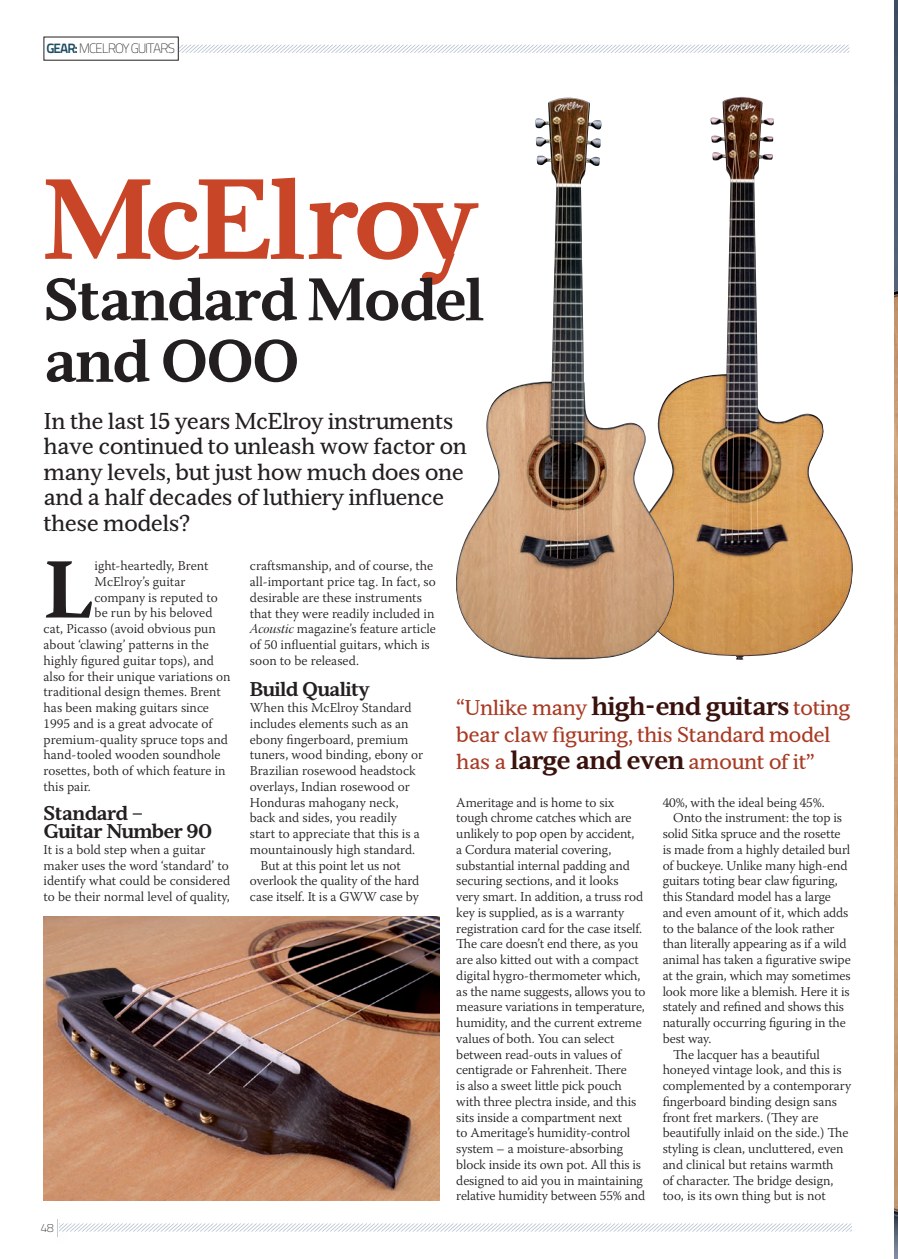
<style>
.page{position:relative;width:898px;height:1259px;background:#fff}
.page>*{position:absolute;margin:0;border:0;box-sizing:border-box;transform-origin:0 0}
.t1{font:700 111px "Serif 6 Beta";letter-spacing:-.06em;color:#c84528}
.t2{font:700 85.2px "Warnock Pro";color:#231f20}
.t3{font:700 58.5px/61.5px "Serif 6 Beta";letter-spacing:-.03em;color:#231f20}
.t4{font:22.5px/25.5px "Serif 6 Beta";letter-spacing:-.03em;color:#231f20}
.t5{font:21px/27px "Serif 6 Beta";letter-spacing:-.03em;color:#a83a23}
.t6{font:700 19.5px/18px "Serif 6 Beta";letter-spacing:-.03em;color:#231f20}
.t7{font:300 13.5px/15.8px "Warnock Pro";letter-spacing:-.005em;color:#231f20}
.t8{font:13.5px "Titillium Text 15 L 1 wt";letter-spacing:-.09em;color:#231f20}
.t9{font:12px "Titillium Text 15 L 1 wt";color:#231f20}
.s1{font-family:"Titillium Text 15 L 800 wt";color:#1d4d63}
.s2{font-family:"Warnock Pro It Disp";font-weight:400}
.s3{font-weight:700;font-size:25.5px;color:#3a120d}
</style>
<div class="page">
<img style="left:675px;top:97px;width:178px;height:563px">
<img style="left:456px;top:98px;width:219px;height:561px">
<img style="left:44px;top:917px;width:395px;height:283px">
<img style="left:894px;top:2px;width:3px;height:1256px">
<svg style="left:57px;top:1219px;width:794px;height:17px"></svg>
<svg style="left:178px;top:45px;width:671px;height:8px"></svg>
<p class="t8" style="left:46px;top:40px;width:130px"><span class="s1">GEAR:</span> MCELROY GUITARS</p>
<h1 class="t1" style="left:44px;top:153px;width:437px">McElroy</h1>
<h3 class="t3" style="left:44px;top:270px;width:442px">Standard Model and OOO</h3>
<h3 class="t4" style="left:44px;top:408px;width:425px">In the last 15 years McElroy instruments have continued to unleash wow factor on many levels, but just how much does one and a half decades of luthiery influence these models?</h3>
<h2 class="t2" style="left:44px;top:538px;width:52px">L</h2>
<p class="t7" style="left:95px;top:558px;width:115px">ight-heartedly, Brent</p>
<p class="t7" style="left:95px;top:573px;width:92px">McElroy’s guitar</p>
<p class="t7" style="left:95px;top:589px;width:125px">company is reputed to</p>
<p class="t7" style="left:95px;top:605px;width:119px">be run by his beloved</p>
<p class="t7" style="left:44px;top:621px;width:174px">cat, Picasso (avoid obvious pun</p>
<p class="t7" style="left:44px;top:636px;width:167px">about ‘clawing’ patterns in the</p>
<p class="t7" style="left:44px;top:652px;width:172px">highly figured guitar tops), and</p>
<p class="t7" style="left:44px;top:668px;width:188px">also for their unique variations on</p>
<p class="t7" style="left:44px;top:684px;width:179px">traditional design themes. Brent</p>
<p class="t7" style="left:44px;top:699px;width:167px">has been making guitars since</p>
<p class="t7" style="left:44px;top:715px;width:170px">1995 and is a great advocate of</p>
<p class="t7" style="left:44px;top:731px;width:186px">premium-quality spruce tops and</p>
<p class="t7" style="left:44px;top:747px;width:178px">hand-tooled wooden soundhole</p>
<p class="t7" style="left:44px;top:762px;width:183px">rosettes, both of which feature in</p>
<p class="t7" style="left:44px;top:778px;width:49px">this pair.</p>
<h3 class="t6" style="left:44px;top:804px;width:170px">Standard –<br>Guitar Number 90</h3>
<p class="t7" style="left:44px;top:841px;width:188px">It is a bold step when a guitar maker uses the word ‘standard’ to identify what could be considered to be their normal level of quality,</p>
<p class="t7" style="left:250px;top:558px;width:187px">craftsmanship, and of course, the all-important price tag. In fact, so desirable are these instruments that they were readily included in <span class="s2">Acoustic</span> magazine’s feature article of 50 influential guitars, which is soon to be released.</p>
<h3 class="t6" style="left:250px;top:680px;width:121px">Build Quality</h3>
<p class="t7" style="left:250px;top:699px;width:163px">When this McElroy Standard</p>
<p class="t7" style="left:250px;top:715px;width:160px">includes elements such as an</p>
<p class="t7" style="left:250px;top:731px;width:160px">ebony fingerboard, premium</p>
<p class="t7" style="left:250px;top:747px;width:175px">tuners, wood binding, ebony or</p>
<p class="t7" style="left:250px;top:762px;width:167px">Brazilian rosewood headstock</p>
<p class="t7" style="left:250px;top:778px;width:161px">overlays, Indian rosewood or</p>
<p class="t7" style="left:250px;top:794px;width:150px">Honduras mahogany neck,</p>
<p class="t7" style="left:250px;top:810px;width:148px">back and sides, you readily</p>
<p class="t7" style="left:250px;top:825px;width:171px">start to appreciate that this is a</p>
<p class="t7" style="left:250px;top:841px;width:167px">mountainously high standard.</p>
<p class="t7" style="left:260px;top:857px;width:142px">But at this point let us not</p>
<p class="t7" style="left:250px;top:873px;width:171px">overlook the quality of the hard</p>
<p class="t7" style="left:250px;top:888px;width:170px">case itself. It is a GWW case by</p>
<p class="t9" style="left:41px;top:1220px;width:14px">48</p>
<h3 class="t5" style="left:456px;top:694px;width:396px">“Unlike many <span class="s3">high-end guitars</span> toting bear claw figuring, this Standard model has a <span class="s3">large and even</span> amount of it”</h3>
<p class="t7" style="left:456px;top:794px;width:191px">Ameritage and is home to six tough chrome catches which are unlikely to pop open by accident,<br>a Cordura material covering, substantial internal padding and securing sections, and it looks<br>very smart. In addition, a truss rod key is supplied, as is a warranty registration card for the case itself. -e care doesn’t end there, as you are also kitted out with a compact digital hygro-thermometer which, as the name suggests, allows you to measure variations in temperature, humidity, and the current extreme values of both. You can select between read-outs in values of centigrade or Fahrenheit. -ere<br>is also a sweet little pick pouch with three plectra inside, and this sits inside a compartment next<br>to Ameritage’s humidity-control system – a moisture-absorbing block inside its own pot. All this is designed to aid you in maintaining relative humidity between 55% and</p>
<p class="t7" style="left:662px;top:794px;width:163px">40%, with the ideal being 45%.</p>
<p class="t7" style="left:673px;top:810px;width:170px">Onto the instrument: the top is</p>
<p class="t7" style="left:662px;top:825px;width:179px">solid Sitka spruce and the rosette</p>
<p class="t7" style="left:662px;top:841px;width:189px">is made from a highly detailed burl</p>
<p class="t7" style="left:662px;top:857px;width:186px">of buckeye. Unlike many high-end</p>
<p class="t7" style="left:662px;top:873px;width:177px">guitars toting bear claw figuring,</p>
<p class="t7" style="left:662px;top:888px;width:170px">this Standard model has a large</p>
<p class="t7" style="left:662px;top:904px;width:187px">and even amount of it, which adds</p>
<p class="t7" style="left:662px;top:920px;width:173px">to the balance of the look rather</p>
<p class="t7" style="left:662px;top:936px;width:185px">than literally appearing as if a wild</p>
<p class="t7" style="left:662px;top:951px;width:189px">animal has taken a figurative swipe</p>
<p class="t7" style="left:662px;top:967px;width:189px">at the grain, which may sometimes</p>
<p class="t7" style="left:662px;top:983px;width:188px">look more like a blemish. Here it is</p>
<p class="t7" style="left:662px;top:999px;width:183px">stately and refined and shows this</p>
<p class="t7" style="left:662px;top:1014px;width:184px">naturally occurring figuring in the</p>
<p class="t7" style="left:662px;top:1030px;width:50px">best way.</p>
<p class="t7" style="left:673px;top:1046px;width:148px">-e lacquer has a beautiful</p>
<p class="t7" style="left:662px;top:1062px;width:180px">honeyed vintage look, and this is</p>
<p class="t7" style="left:662px;top:1077px;width:190px">complemented by a contemporary</p>
<p class="t7" style="left:662px;top:1093px;width:176px">fingerboard binding design sans</p>
<p class="t7" style="left:662px;top:1109px;width:157px">front fret markers. (-ey are</p>
<p class="t7" style="left:662px;top:1125px;width:187px">beautifully inlaid on the side.) -e</p>
<p class="t7" style="left:662px;top:1140px;width:182px">styling is clean, uncluttered, even</p>
<p class="t7" style="left:662px;top:1156px;width:172px">and clinical but retains warmth</p>
<p class="t7" style="left:662px;top:1172px;width:172px">of character. -e bridge design,</p>
<p class="t7" style="left:662px;top:1188px;width:164px">too, is its own thing but is not</p>
</div>
